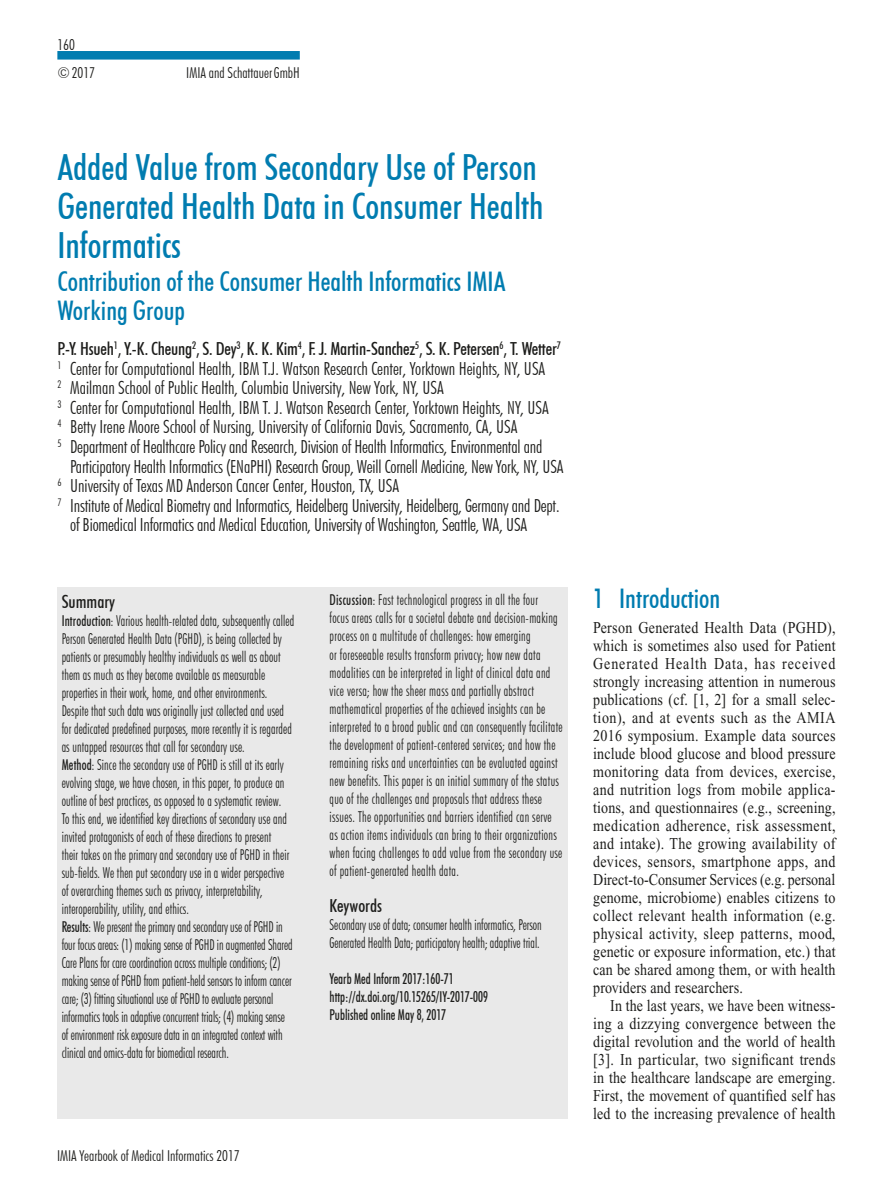
<style>
.page{position:relative;width:893px;height:1191px;background:#fff}
.page>*{position:absolute;margin:0;border:0;box-sizing:border-box;transform-origin:0 0}
.t1{font:500 condensed 36px/39px "Futura BT";color:#007cb0}
.t2{font:500 condensed 27px/28.5px "Futura BT";color:#007cb0}
.t3{font:300 condensed 18px/19.5px "Futura BT";letter-spacing:-.01em;color:#1d1d1b}
.t4{font:500 condensed 18px "Futura BT";color:#1d1d1b}
.t5{font:16.5px/18px "Times";letter-spacing:.01em;color:#1d1d1b;text-align:justify;scale:.85 1}
.t6{font:300 condensed 15px/18px "Futura BT";letter-spacing:.01em;color:#1d1d1b;scale:.85 1}
.t7{font:500 condensed 15px/18px "Futura BT";color:#1d1d1b;scale:.85 1}
.t8{font:300 condensed 15px "Futura BT";letter-spacing:.01em;color:#1d1d1b}
.s1{font-weight:500}
</style>
<div class="page">
<div style="left:57px;top:51px;width:243px;height:9px;background:#007cb0"></div>
<div style="left:57px;top:587px;width:511px;height:531px;background:#e9e9e9"></div>
<p class="t8" style="left:57px;top:35px;width:19px">160</p>
<p class="t8" style="left:57px;top:63px;width:39px">©2017</p>
<p class="t8" style="left:186px;top:63px;width:115px">IMIA and SchattauerGmbH</p>
<h1 class="t1" style="left:57px;top:148px;width:488px">Added Value from Secondary Use of Person<br>Generated Health Data in Consumer Health<br>Informatics</h1>
<h2 class="t2" style="left:57px;top:267px;width:450px">Contribution of the Consumer Health Informatics IMIA<br>Working Group</h2>
<p class="t3" style="left:57px;top:339px;width:505px"><span class="s1">P.-Y. Hsueh</span><sup>1</sup><span class="s1">, Y.-K. Cheung</span><sup>2</sup><span class="s1">, S. Dey</span><sup>3</sup><span class="s1">, K. K. Kim</span><sup>4</sup><span class="s1">, F. J. Martin-Sanchez</span><sup>5</sup><span class="s1">, S. K. Petersen</span><sup>6</sup><span class="s1">, T. Wetter</span><sup>7<br></sup><sup>1</sup> Center for Computational Health, IBM T.J. Watson Research Center, Yorktown Heights, NY, USA<br><sup>2</sup> Mailman School of Public Health, Columbia University, New York, NY, USA<br><sup>3</sup> Center for Computational Health, IBM T. J. Watson Research Center, Yorktown Heights, NY, USA<br><sup>4</sup> Betty Irene Moore School of Nursing, University of California Davis, Sacramento, CA, USA<br><sup>5</sup> Department of Healthcare Policy and Research, Division of Health Informatics, Environmental and</p>
<p class="t3" style="left:70px;top:456px;width:495px">Participatory Health Informatics (ENaPHI) Research Group, Weill Cornell Medicine, New York, NY, USA</p>
<p class="t3" style="left:57px;top:476px;width:343px"><sup>6</sup> University of Texas MD Anderson Cancer Center, Houston, TX, USA</p>
<p class="t3" style="left:57px;top:495px;width:504px"><sup>7</sup> Institute of Medical Biometry and Informatics, Heidelberg University, Heidelberg, Germany and Dept.</p>
<p class="t3" style="left:70px;top:515px;width:458px">of Biomedical Informatics and Medical Education, University of Washington, Seattle, WA, USA</p>
<p class="t4" style="left:62px;top:590px;width:55px">Summary</p>
<p class="t6" style="left:62px;top:611px;width:275px"><span class="s1">Introduction</span>: Various health-related data, subsequently called Person Generated Health Data (PGHD), is being collected by patients or presumably healthy individuals as well as about them as much as they become available as measurable properties in their work, home, and other environments.<br>Despite that such data was originally just collected and used for dedicated predefined purposes, more recently it is regarded as untapped resources that call for secondary use.<br><span class="s1">Method</span>: Since the secondary use of PGHD is still at its early evolving stage, we have chosen, in this paper, to produce an outline of best practices, as opposed to a systematic review.<br>To this end, we identified key directions of secondary use and invited protagonists of each of these directions to present<br>their takes on the primary and secondary use of PGHD in their sub-fields. We then put secondary use in a wider perspective of overarching themes such as privacy, interpretability, interoperability, utility, and ethics.<br><span class="s1">Results</span>: We present the primary and secondary use of PGHD in four focus areas: (1) making sense of PGHD in augmented Shared Care Plans for care coordination across multiple conditions; (2) making sense of PGHD from patient-held sensors to inform cancer care; (3) fitting situational use of PGHD to evaluate personal informatics tools in adaptive concurrent trials; (4) making sense of environment risk exposure data in an integrated context with clinical and omics-data for biomedical research.</p>
<p class="t6" style="left:330px;top:591px;width:276px"><span class="s1">Discussion</span>: Fast technological progress in all the four<br>focus areas calls for a societal debate and decision-making process on a multitude of challenges: how emerging<br>or foreseeable results transform privacy; how new data modalities can be interpreted in light of clinical data and vice versa; how the sheer mass and partially abstract mathematical properties of the achieved insights can be interpreted to a broad public and can consequently facilitate the development of patient-centered services; and how the remaining risks and uncertainties can be evaluated against new benefits. This paper is an initial summary of the status quo of the challenges and proposals that address these issues. The opportunities and barriers identified can serve as action items individuals can bring to their organizations when facing challenges to add value from the secondary use of patient-generated health data.</p>
<p class="t4" style="left:330px;top:894px;width:54px">Keywords</p>
<p class="t6" style="left:330px;top:915px;width:251px">Secondary use of data; consumer health informatics, Person<br>Generated Health Data; participatory health; adaptive trial.</p>
<p class="t7" style="left:330px;top:969px;width:188px">Yearb Med Inform 2017:160-71 http://dx.doi.org/10.15265/IY-2017-009<br>Published online May 8, 2017</p>
<p class="t8" style="left:57px;top:1146px;width:184px">IMIA Yearbook of Medical Informatics 2017</p>
<h2 class="t2" style="left:593px;top:583px;width:129px">1 Introduction</h2>
<p class="t5" style="left:593px;top:618px;width:287px">Person Generated Health Data (PGHD), which is sometimes also used for Patient Generated Health Data, has received strongly increasing attention in numerous publications (cf. [1, 2] for a small selec&shy;tion), and at events such as the AMIA 2016 symposium. Example data sources include blood glucose and blood pressure monitoring data from devices, exercise, and nutrition logs from mobile applica&shy;tions, and questionnaires (e.g., screening, medication adherence, risk assessment, and intake). The growing availability of devices, sensors, smartphone apps, and Direct-to-Consumer Services (e.g. personal genome, microbiome) enables citizens to collect relevant health information (e.g. physical activity, sleep patterns, mood, genetic or exposure information, etc.) that can be shared among them, or with health providers and researchers.</p>
<p class="t5" style="left:593px;top:996px;width:287px;text-indent:17px">In the last years, we have been witness&shy;ing a dizzying convergence between the digital revolution and the world of health [3]. In particular, two significant trends in the healthcare landscape are emerging.<br>First, the movement of quantified self has led to the increasing prevalence of health</p>
</div>
